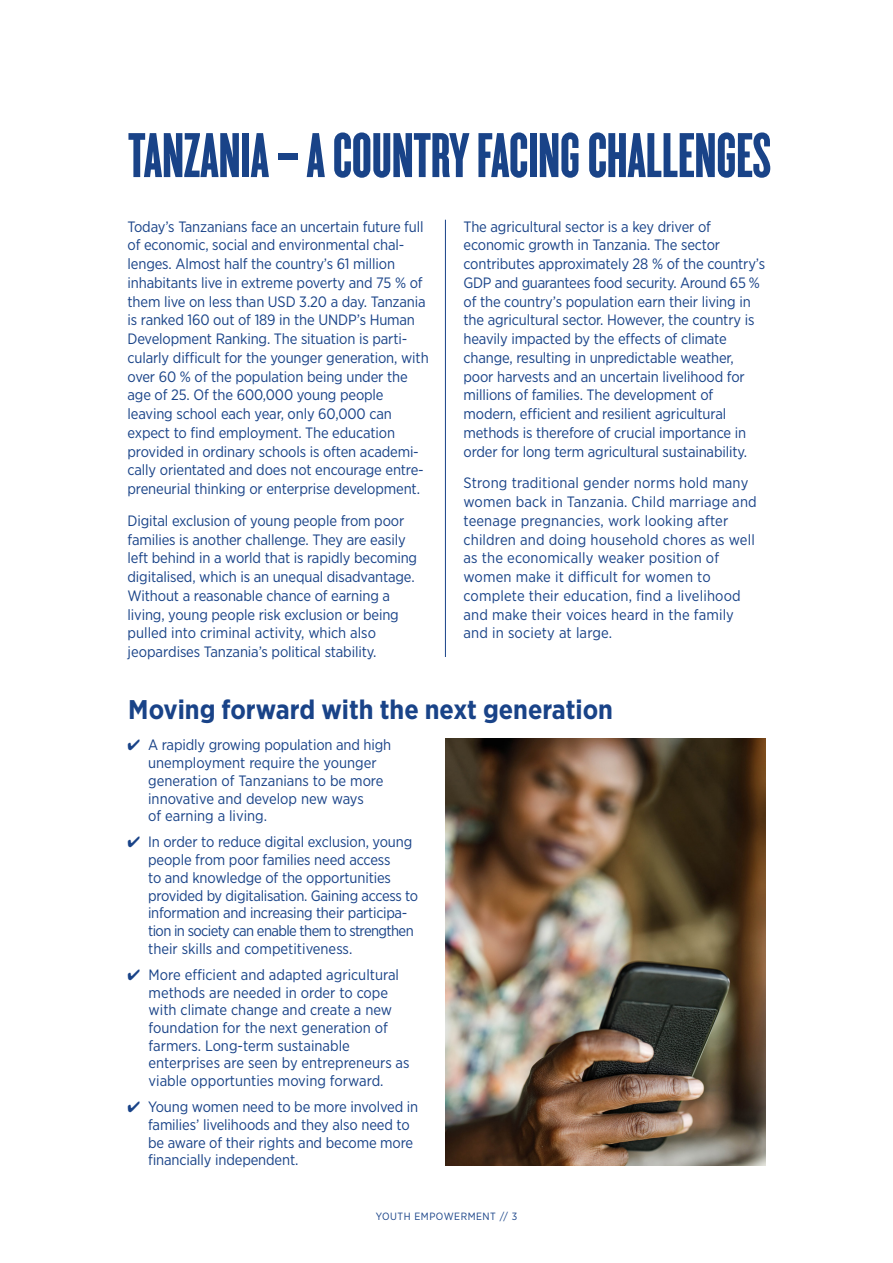
<style>
.page{position:relative;width:893px;height:1263px;background:#fff}
.page>*{position:absolute;margin:0;border:0;box-sizing:border-box;transform-origin:0 0}
.t1{font:66px "Cyclone Layers Background";color:#194388}
.t2{font:700 27px "Gotham Narrow";color:#194388}
.t3{font:15px/18.8px "Gotham Narrow";letter-spacing:-.01em;color:#194388}
.t4{font:15px/18.8px "Gotham Narrow";letter-spacing:.01em;color:#194388}
._2_Mellis{font:10.5px "Gotham Narrow";letter-spacing:.05em;color:#194388}
</style>
<div class="page">
<hr style="left:445px;top:220px;width:1px;height:437px;background:#194388">
<img style="left:445px;top:738px;width:320px;height:427px">
<p class="t1" style="left:128px;top:110px;width:644px">TANZANIA – A COUNTRY FACING CHALLENGES</p>
<p class="t3" style="left:128px;top:217px;width:303px">Today’s Tanzanians face an uncertain future full of economic, social and environmental chal&shy;lenges. Almost half the country’s 61 million inhabitants live in extreme poverty and 75 % of them live on less than USD 3.20 a day. Tanzania is ranked 160 out of 189 in the UNDP’s Human Development Ranking. The situation is parti&shy;cularly difficult for the younger generation, with over 60 % of the population being under the age of 25. Of the 600,000 young people leaving school each year, only 60,000 can expect to find employment. The education provided in ordinary schools is often academi&shy;cally orientated and does not encourage entre&shy;preneurial thinking or enterprise development.</p>
<p class="t3" style="left:128px;top:511px;width:291px">Digital exclusion of young people from poor families is another challenge. They are easily left behind in a world that is rapidly becoming digitalised, which is an unequal disadvantage.<br>Without a reasonable chance of earning a living, young people risk exclusion or being pulled into criminal activity, which also jeopardises Tanzania’s political stability.</p>
<p class="t3" style="left:463px;top:217px;width:303px">The agricultural sector is a key driver of economic growth in Tanzania. The sector contributes approximately 28 % of the country’s GDP and guarantees food security. Around 65 % of the country’s population earn their living in the agricultural sector. However, the country is heavily impacted by the effects of climate change, resulting in unpredictable weather, poor harvests and an uncertain livelihood for millions of families. The development of modern, efficient and resilient agricultural methods is therefore of crucial importance in order for long term agricultural sustainability.</p>
<p class="t4" style="left:463px;top:473px;width:295px">Strong traditional gender norms hold many women back in Tanzania. Child marriage and teenage pregnancies, work looking after children and doing household chores as well as the economically weaker position of women make it difficult for women to complete their education, find a livelihood and make their voices heard in the family and in society at large.</p>
<p class="t2" style="left:128px;top:692px;width:486px">Moving forward with the next generation</p>
<p class="t3" style="left:148px;top:736px;width:245px;line-height:17.7px;text-indent:-21px">✔ A rapidly growing population and high unemployment require the younger generation of Tanzanians to be more innovative and develop new ways<br>of earning a living.</p>
<p class="t3" style="left:148px;top:833px;width:272px;line-height:17.7px;text-indent:-21px">✔ In order to reduce digital exclusion, young people from poor families need access<br>to and knowledge of the opportunities provided by digitalisation. Gaining access to information and increasing their participa&shy;tion in society can enable them to strengthen their skills and competitiveness.</p>
<p class="t3" style="left:149px;top:965px;width:262px;line-height:17.7px;text-indent:-21px">✔ More efficient and adapted agricultural methods are needed in order to cope with climate change and create a new foundation for the next generation of farmers. Long-term sustainable enterprises are seen by entrepreneurs as viable opportunties moving forward.</p>
<p class="t3" style="left:148px;top:1098px;width:272px;line-height:17.7px;text-indent:-21px">✔ Young women need to be more involved in families’ livelihoods and they also need to be aware of their rights and become more financially independent.</p>
<p class="_2_Mellis" style="left:376px;top:1209px;width:143px">YOUTH EMPOWERMENT // 3</p>
</div>
